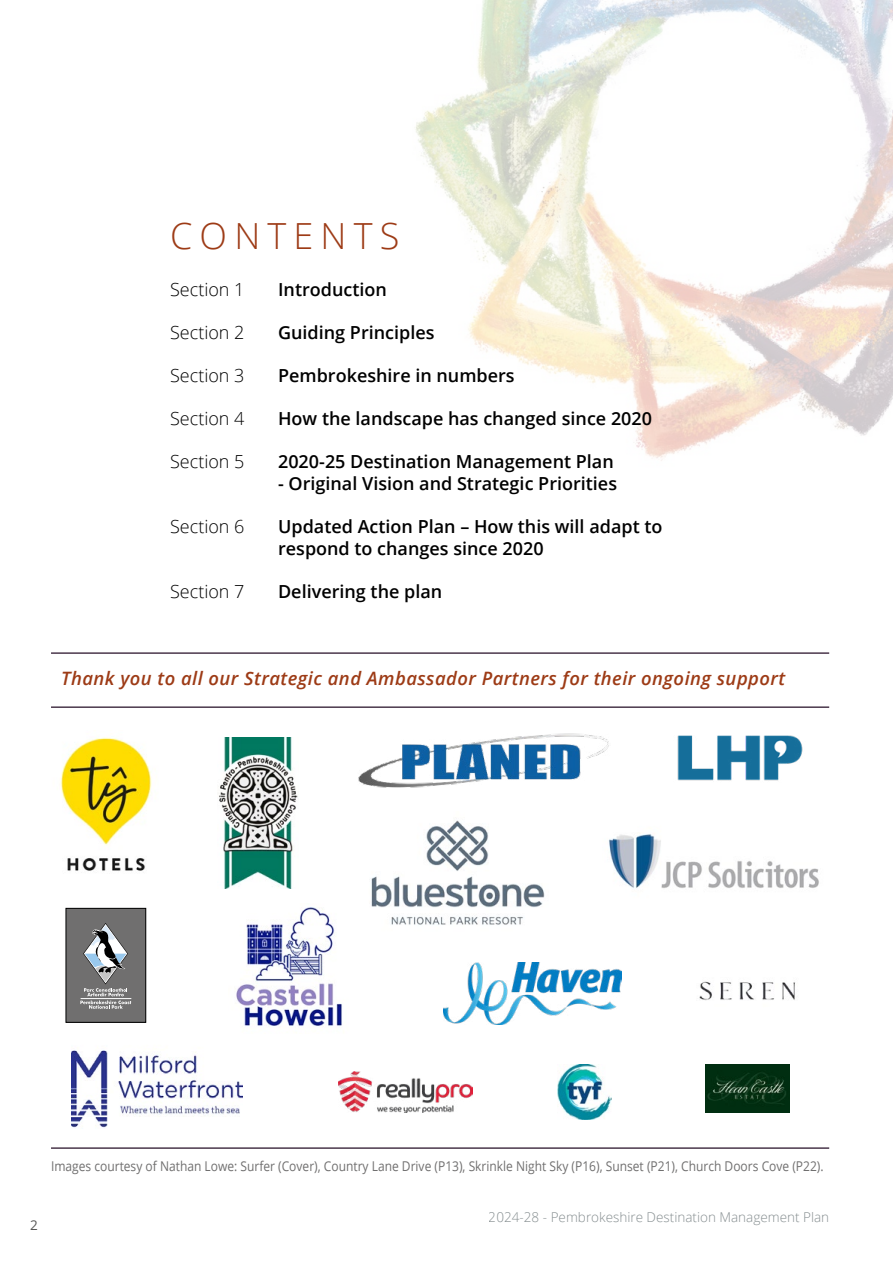
<style>
.page{position:relative;width:893px;height:1263px;background:#fff}
.page>*{position:absolute;margin:0;border:0;box-sizing:border-box;transform-origin:0 0}
.t1{font:300 36px "Open Sans";letter-spacing:.2em;color:#9d3b16}
.t2{font:italic 600 18.45px "Open Sans";letter-spacing:.025em;color:#9d3b16}
.t3{font:600 18px/21.6px "Open Sans";color:#000}
.t4{font:300 18px "Open Sans";color:#000}
.t5{font:13.5px "Open Sans";color:#706f6f;scale:.89 1}
.t6{font:300 13.5px "Open Sans";color:#505c5f}
.t7{font:13.5px "Open Sans";color:#575756}
</style>
<div class="page">
<img style="left:415px;top:0;width:478px;height:461px">
<hr style="left:51px;top:652px;width:778px;height:2px;background:#4a374b">
<hr style="left:51px;top:706px;width:778px;height:2px;background:#4a374b">
<hr style="left:51px;top:1147px;width:778px;height:2px;background:#4a374b">
<img style="left:60px;top:737px;width:92px;height:134px">
<img style="left:219px;top:737px;width:79px;height:151px">
<img style="left:358px;top:733px;width:251px;height:55px">
<img style="left:677px;top:735px;width:126px;height:46px">
<img style="left:371px;top:820px;width:174px;height:105px">
<img style="left:608px;top:834px;width:211px;height:55px">
<img style="left:236px;top:907px;width:106px;height:120px">
<img style="left:443px;top:962px;width:178px;height:62px">
<img style="left:71px;top:1050px;width:171px;height:78px">
<img style="left:338px;top:1072px;width:135px;height:40px">
<img style="left:699px;top:981px;width:96px;height:20px">
<img style="left:557px;top:1065px;width:55px;height:54px">
<img style="left:706px;top:1065px;width:83px;height:47px">
<div style="left:66px;top:908px;width:80px;height:114px;background:#706f6f"></div>
<div style="left:66px;top:908px;width:80px;height:114px;border:1px solid #000"></div>
<svg style="left:80px;top:923px;width:51px;height:86px"></svg>
<h1 class="t1" style="left:170px;top:211px;width:231px">CONTENTS</h1>
<p class="t4" style="left:170px;top:277px;width:76px">Section 1</p>
<p class="t3" style="left:278px;top:278px;width:110px">Introduction</p>
<p class="t4" style="left:170px;top:320px;width:76px">Section 2</p>
<p class="t3" style="left:278px;top:321px;width:158px">Guiding Principles</p>
<p class="t4" style="left:170px;top:363px;width:76px">Section 3</p>
<p class="t3" style="left:278px;top:364px;width:238px">Pembrokeshire in numbers</p>
<p class="t4" style="left:170px;top:406px;width:76px">Section 4</p>
<p class="t3" style="left:278px;top:407px;width:376px">How the landscape has changed since 2020</p>
<p class="t4" style="left:170px;top:449px;width:76px">Section 5</p>
<p class="t3" style="left:278px;top:451px;width:337px">2020-25 Destination Management Plan</p>
<p class="t3" style="left:278px;top:472px;width:340px">- Original Vision and Strategic Priorities</p>
<p class="t4" style="left:170px;top:514px;width:76px">Section 6</p>
<p class="t3" style="left:278px;top:515px;width:386px">Updated Action Plan – How this will adapt to respond to changes since 2020</p>
<p class="t4" style="left:170px;top:579px;width:76px">Section 7</p>
<p class="t3" style="left:278px;top:580px;width:166px">Delivering the plan</p>
<p class="t2" style="left:61px;top:666px;width:726px">Thank you to all our Strategic and Ambassador Partners for their ongoing support</p>
<p class="t5" style="left:51px;top:1157px;width:870px">Images courtesy of Nathan Lowe: Surfer (Cover), Country Lane Drive (P13), Skrinkle Night Sky (P16), Sunset (P21), Church Doors Cove (P22).</p>
<p class="t7" style="left:30px;top:1216px;width:9px">2</p>
<p class="t6" style="left:489px;top:1208px;width:342px">2024-28 - Pembrokeshire Destination Management Plan</p>
</div>
